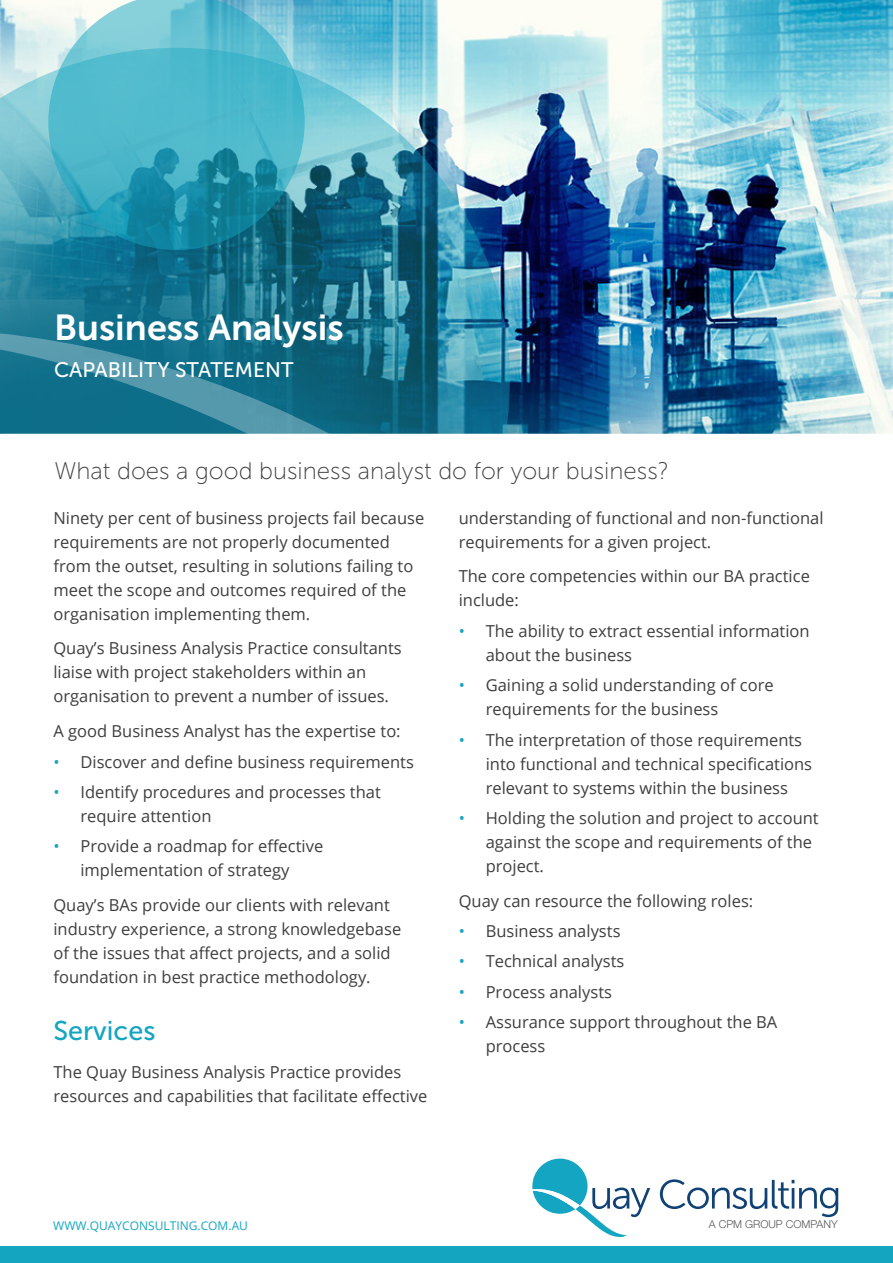
<style>
.page{position:relative;width:893px;height:1263px;background:#fff}
.page>*{position:absolute;margin:0;border:0;box-sizing:border-box;transform-origin:0 0}
.t1{font:36px "Museo Sans 700";color:#fff}
.Heading_1{font:27px "Museo Sans 500";color:#14a5c0}
.EBK_Story_Intro{font:24px "Museo Sans 100";color:#3e3e3f}
.t2{font:21px "Museo Sans 500";color:#fff}
.Body{font:16.5px/24px "Open Sans";color:#3e3e3f}
.t3{font:12px "Open Sans";color:#14a5c0}
.t4{font:300 10.8px "Helvetica Neue";color:#565757}
.s1{color:#14a5c0}
</style>
<div class="page">
<img style="left:0;top:0;width:893px;height:434px">
<svg style="left:0;top:48px;width:510px;height:270px;background:#5199ae"></svg>
<svg style="left:48px;top:0;width:257px;height:250px;background:#4caec1"></svg>
<svg style="left:0;top:318px;width:561px;height:116px;background:#1d708c"></svg>
<svg style="left:532px;top:1158px;width:118px;height:79px"></svg>
<svg style="left:660px;top:1179px;width:178px;height:38px"></svg>
<div style="left:0;top:1246px;width:893px;height:17px;background:#14a5c0"></div>
<h1 class="t1" style="left:54px;top:307px;width:291px">Business Analysis</h1>
<p class="t2" style="left:54px;top:359px;width:241px">CAPABILITY STATEMENT</p>
<p class="EBK_Story_Intro" style="left:55px;top:458px;width:616px">What does a good business analyst do for your business?</p>
<p class="Body" style="left:53px;top:505px;width:372px">Ninety per cent of business projects fail because requirements are not properly documented from the outset, resulting in solutions failing to meet the scope and outcomes required of the organisation implementing them.</p>
<p class="Body" style="left:53px;top:636px;width:350px">Quay’s Business Analysis Practice consultants liaise with project stakeholders within an organisation to prevent a number of issues.</p>
<p class="Body" style="left:53px;top:719px;width:349px">A good Business Analyst has the expertise to:</p>
<p class="Body" style="left:53px;top:749px;width:362px"><span class="s1">•</span> Discover and define business requirements</p>
<p class="Body" style="left:80px;top:779px;width:302px;text-indent:-27px"><span class="s1">•</span> Identify procedures and processes that require attention</p>
<p class="Body" style="left:53px;top:834px;width:271px;text-align:center"><span class="s1">•</span> Provide a roadmap for effective implementation of strategy</p>
<p class="Body" style="left:53px;top:892px;width:349px">Quay’s BAs provide our clients with relevant industry experience, a strong knowledgebase of the issues that affect projects, and a solid foundation in best practice methodology.</p>
<p class="Heading_1" style="left:53px;top:1016px;width:103px">Services</p>
<p class="Body" style="left:53px;top:1059px;width:375px">The Quay Business Analysis Practice provides resources and capabilities that facilitate effective</p>
<p class="Body" style="left:459px;top:505px;width:366px">understanding of functional and non-functional requirements for a given project.</p>
<p class="Body" style="left:459px;top:564px;width:353px">The core competencies within our BA practice include:</p>
<p class="Body" style="left:486px;top:618px;width:325px;text-indent:-27px"><span class="s1">•</span> The ability to extract essential information about the business</p>
<p class="Body" style="left:486px;top:673px;width:289px;text-indent:-27px"><span class="s1">•</span> Gaining a solid understanding of core requirements for the business</p>
<p class="Body" style="left:486px;top:727px;width:328px;text-indent:-27px"><span class="s1">•</span> The interpretation of those requirements into functional and technical specifications relevant to systems within the business</p>
<p class="Body" style="left:486px;top:805px;width:335px;text-indent:-27px"><span class="s1">•</span> Holding the solution and project to account against the scope and requirements of the project.</p>
<p class="Body" style="left:459px;top:888px;width:296px">Quay can resource the following roles:</p>
<p class="Body" style="left:459px;top:919px;width:163px"><span class="s1">•</span> Business analysts</p>
<p class="Body" style="left:459px;top:949px;width:167px"><span class="s1">•</span> Technical analysts</p>
<p class="Body" style="left:459px;top:979px;width:155px"><span class="s1">•</span> Process analysts</p>
<p class="Body" style="left:486px;top:1010px;width:293px;text-indent:-27px"><span class="s1">•</span> Assurance support throughout the BA process</p>
<p class="t3" style="left:53px;top:1217px;width:196px">WWW.QUAYCONSULTING.COM.AU</p>
<p class="t4" style="left:709px;top:1215px;width:130px">A CPM GROUP COMPANY</p>
</div>
